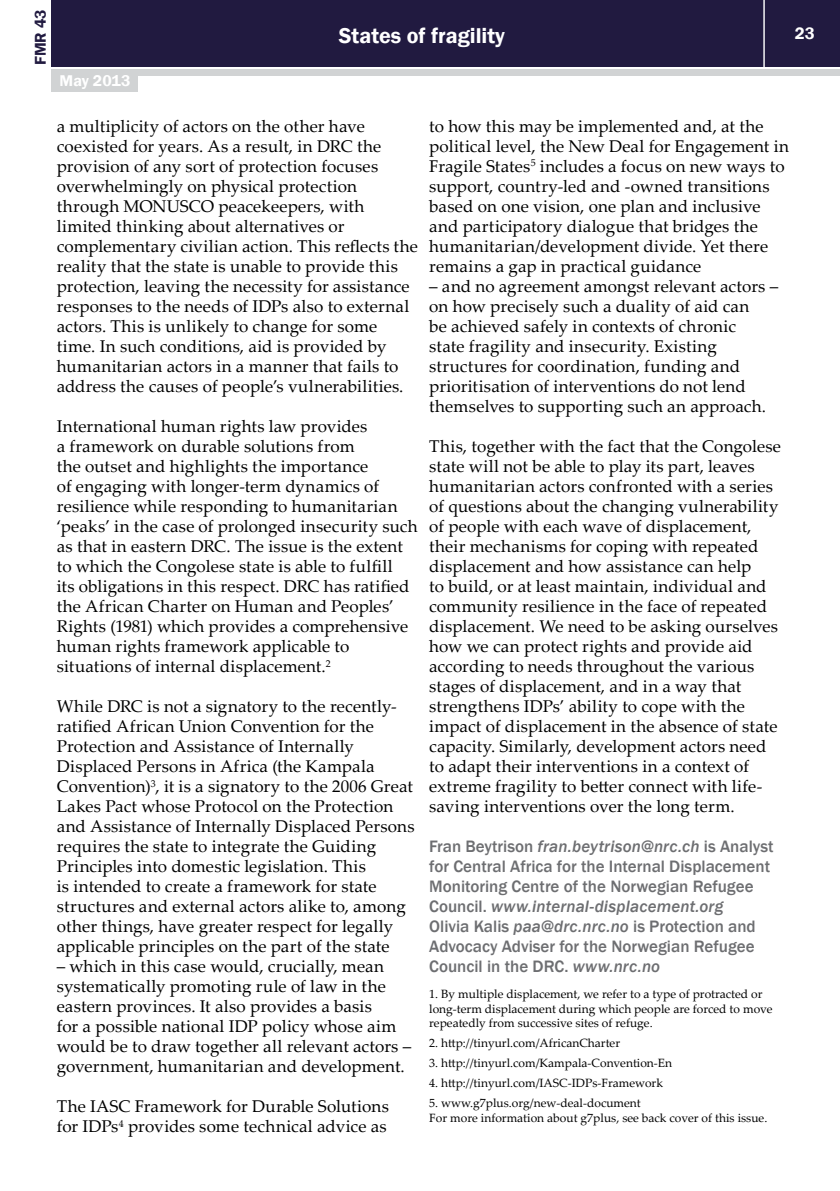
<style>
.page{position:relative;width:840px;height:1191px;background:#fff}
.page>*{position:absolute;margin:0;border:0;box-sizing:border-box;transform-origin:0 0}
.t1{font:600 22px "Franklin Gothic";color:#fff}
.t2{font:17px/20px "Palatino Linotype";letter-spacing:.01em;color:#000}
.t3{font:500 17px/20px "Franklin Gothic";color:#6d6e71}
.t4{font:600 17px "Franklin Gothic";color:#fff}
.t5{font:600 16px "Franklin Gothic";color:#fff}
.t6{font:600 16px "Franklin Gothic";color:#211a40}
.t7{font:12px/14.4px "Palatino Linotype";color:#000}
.s1{font-style:italic}
</style>
<div class="page">
<div style="left:52px;top:0;width:787px;height:66px;background:#211a40"></div>
<div style="left:52px;top:69px;width:787px;height:6px;background:#d1d3d4"></div>
<hr style="left:763px;top:0;width:1px;height:68px;background:#fff">
<div style="left:52px;top:74px;width:86px;height:18px;background:#d1d3d4"></div>
<p class="t6" style="left:31px;top:65px;width:57px;rotate:-90deg">FMR 43</p>
<p class="t1" style="left:339px;top:22px;width:167px">States of fragility</p>
<p class="t4" style="left:794px;top:23px;width:21px">23</p>
<p class="t5" style="left:60px;top:71px;width:72px">May 2013</p>
<p class="t2" style="left:57px;top:116px;width:362px">a multiplicity of actors on the other have coexisted for years. As a result, in DRC the provision of any sort of protection focuses overwhelmingly on physical protection through MONUSCO peacekeepers, with limited thinking about alternatives or complementary civilian action. This reflects the reality that the state is unable to provide this protection, leaving the necessity for assistance responses to the needs of IDPs also to external actors. This is unlikely to change for some time. In such conditions, aid is provided by humanitarian actors in a manner that fails to address the causes of people’s vulnerabilities.</p>
<p class="t2" style="left:57px;top:415px;width:362px">International human rights law provides<br>a framework on durable solutions from<br>the outset and highlights the importance<br>of engaging with longer-term dynamics of resilience while responding to humanitarian ‘peaks’ in the case of prolonged insecurity such as that in eastern DRC. The issue is the extent to which the Congolese state is able to fulfill<br>its obligations in this respect. DRC has ratified the African Charter on Human and Peoples’ Rights (1981) which provides a comprehensive human rights framework applicable to situations of internal displacement.<sup>2</sup></p>
<p class="t2" style="left:57px;top:696px;width:359px">While DRC is not a signatory to the recently&shy;ratified African Union Convention for the Protection and Assistance of Internally Displaced Persons in Africa (the Kampala Convention)<sup>3</sup>, it is a signatory to the 2006 Great Lakes Pact whose Protocol on the Protection and Assistance of Internally Displaced Persons requires the state to integrate the Guiding Principles into domestic legislation. This<br>is intended to create a framework for state structures and external actors alike to, among other things, have greater respect for legally applicable principles on the part of the state</p>
<p class="t2" style="left:57px;top:955px;width:356px">– which in this case would, crucially, mean systematically promoting rule of law in the eastern provinces. It also provides a basis<br>for a possible national IDP policy whose aim would be to draw together all relevant actors – government, humanitarian and development.</p>
<p class="t2" style="left:57px;top:1095px;width:333px">The IASC Framework for Durable Solutions for IDPs<sup>4</sup> provides some technical advice as</p>
<p class="t2" style="left:429px;top:116px;width:361px">to how this may be implemented and, at the political level, the New Deal for Engagement in Fragile States<sup>5</sup> includes a focus on new ways to support, country-led and -owned transitions based on one vision, one plan and inclusive and participatory dialogue that bridges the humanitarian/development divide. Yet there remains a gap in practical guidance</p>
<p class="t2" style="left:429px;top:276px;width:350px">– and no agreement amongst relevant actors – on how precisely such a duality of aid can<br>be achieved safely in contexts of chronic<br>state fragility and insecurity. Existing structures for coordination, funding and prioritisation of interventions do not lend themselves to supporting such an approach.</p>
<p class="t2" style="left:429px;top:435px;width:353px">This, together with the fact that the Congolese state will not be able to play its part, leaves humanitarian actors confronted with a series of questions about the changing vulnerability of people with each wave of displacement, their mechanisms for coping with repeated displacement and how assistance can help<br>to build, or at least maintain, individual and community resilience in the face of repeated displacement. We need to be asking ourselves how we can protect rights and provide aid according to needs throughout the various stages of displacement, and in a way that strengthens IDPs’ ability to cope with the impact of displacement in the absence of state capacity. Similarly, development actors need to adapt their interventions in a context of extreme fragility to better connect with life&shy;saving interventions over the long term.</p>
<p class="t3" style="left:429px;top:836px;width:346px">Fran Beytrison <span class="s1">fran.beytrison@nrc.ch</span> is Analyst for Central Africa for the Internal Displacement Monitoring Centre of the Norwegian Refugee Council. <span class="s1">www.internal-displacement.org<br></span>Olivia Kalis <span class="s1">paa@drc.nrc.no</span> is Protection and Advocacy Adviser for the Norwegian Refugee Council in the DRC. <span class="s1">www.nrc.no</span></p>
<p class="t7" style="left:429px;top:986px;width:344px">1. By multiple displacement, we refer to a type of protracted or long-term displacement during which people are forced to move repeatedly from successive sites of refuge.</p>
<p class="t7" style="left:429px;top:1035px;width:192px">2. http://tinyurl.com/AfricanCharter</p>
<p class="t7" style="left:429px;top:1055px;width:244px">3. http://tinyurl.com/Kampala-Convention-En</p>
<p class="t7" style="left:429px;top:1075px;width:235px">4. http://tinyurl.com/IASC-IDPs-Framework</p>
<p class="t7" style="left:429px;top:1095px;width:339px">5. www.g7plus.org/new-deal-document<br>For more information about g7plus, see back cover of this issue.</p>
</div>
